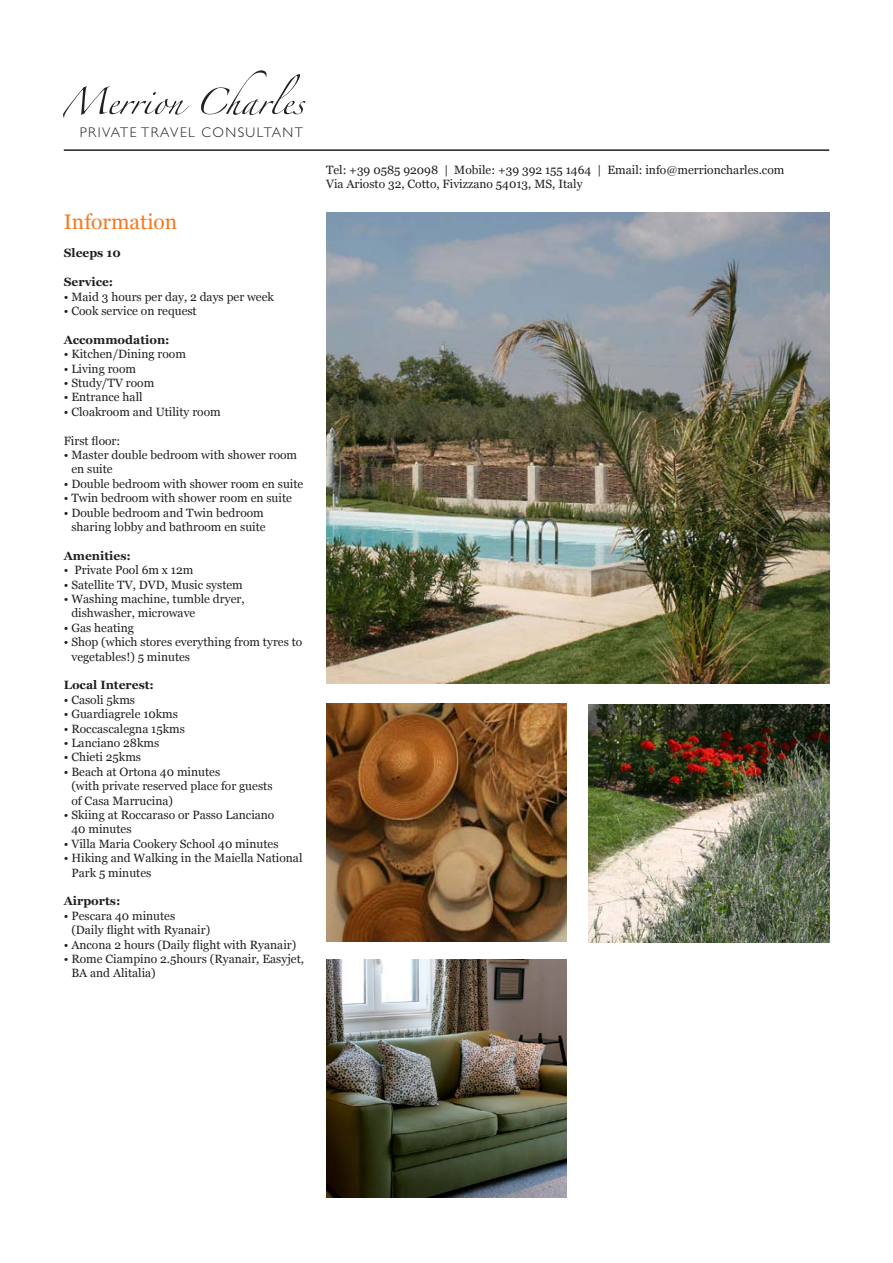
<style>
.page{position:relative;width:893px;height:1263px;background:#fff}
.page>*{position:absolute;margin:0;border:0;box-sizing:border-box;transform-origin:0 0}
.Orange_heading{font:21px "Georgia";color:#f47921}
.t1{font:300 14.1px "Gill Sans";letter-spacing:.1em;color:#231f20}
.Info_bullets{font:12px/14.4px "Georgia";color:#231f20}
.sub_heads{font:700 12px "Georgia";color:#231f20}
</style>
<div class="page">
<svg style="left:63px;top:86px;width:126px;height:32px"></svg>
<svg style="left:201px;top:70px;width:104px;height:45px"></svg>
<hr style="left:64px;top:149px;width:765px;height:2px;background:#231f20">
<img style="left:326px;top:213px;width:503px;height:471px">
<img style="left:326px;top:704px;width:241px;height:238px">
<img style="left:326px;top:959px;width:241px;height:239px">
<img style="left:588px;top:704px;width:241px;height:238px">
<p class="t1" style="left:80px;top:124px;width:225px">PRIVATE TRAVEL CONSULTANT</p>
<p class="Orange_heading" style="left:64px;top:206px;width:115px">Information</p>
<p class="sub_heads" style="left:64px;top:244px;width:59px">Sleeps 10</p>
<p class="sub_heads" style="left:64px;top:273px;width:51px">Service:</p>
<p class="Info_bullets" style="left:64px;top:289px;width:212px">• Maid 3 hours per day, 2 days per week</p>
<p class="Info_bullets" style="left:64px;top:303px;width:134px">• Cook service on request</p>
<p class="sub_heads" style="left:64px;top:330px;width:107px">Accommodation:</p>
<p class="Info_bullets" style="left:64px;top:346px;width:124px">• Kitchen/Dining room</p>
<p class="Info_bullets" style="left:64px;top:361px;width:74px">• Living room</p>
<p class="Info_bullets" style="left:64px;top:375px;width:92px">• Study/TV room</p>
<p class="Info_bullets" style="left:64px;top:389px;width:80px">• Entrance hall</p>
<p class="Info_bullets" style="left:64px;top:404px;width:158px">• Cloakroom and Utility room</p>
<p class="Info_bullets" style="left:64px;top:433px;width:58px">First floor:</p>
<p class="Info_bullets" style="left:71px;top:447px;width:227px;text-indent:-8px">• Master double bedroom with shower room en suite</p>
<p class="Info_bullets" style="left:64px;top:476px;width:241px">• Double bedroom with shower room en suite</p>
<p class="Info_bullets" style="left:64px;top:490px;width:230px">• Twin bedroom with shower room en suite</p>
<p class="Info_bullets" style="left:64px;top:505px;width:203px;text-align:right">• Double bedroom and Twin bedroom sharing lobby and bathroom en suite</p>
<p class="sub_heads" style="left:64px;top:546px;width:69px">Amenities:</p>
<p class="Info_bullets" style="left:64px;top:562px;width:131px">• Private Pool 6m x 12m</p>
<p class="Info_bullets" style="left:64px;top:577px;width:181px">• Satellite TV, DVD, Music system</p>
<p class="Info_bullets" style="left:71px;top:591px;width:175px;text-indent:-8px">• Washing machine, tumble dryer, dishwasher, microwave</p>
<p class="Info_bullets" style="left:64px;top:620px;width:72px">• Gas heating</p>
<p class="Info_bullets" style="left:71px;top:634px;width:232px;text-indent:-8px">• Shop (which stores everything from tyres to vegetables!) 5 minutes</p>
<p class="sub_heads" style="left:64px;top:676px;width:92px">Local Interest:</p>
<p class="Info_bullets" style="left:64px;top:692px;width:73px">• Casoli 5kms</p>
<p class="Info_bullets" style="left:64px;top:706px;width:116px">• Guardiagrele 10kms</p>
<p class="Info_bullets" style="left:64px;top:721px;width:123px">• Roccascalegna 15kms</p>
<p class="Info_bullets" style="left:64px;top:735px;width:97px">• Lanciano 28kms</p>
<p class="Info_bullets" style="left:64px;top:749px;width:79px">• Chieti 25kms</p>
<p class="Info_bullets" style="left:71px;top:764px;width:203px;text-indent:-8px">• Beach at Ortona 40 minutes<br>(with private reserved place for guests of Casa Marrucina)</p>
<p class="Info_bullets" style="left:71px;top:807px;width:205px;text-indent:-8px">• Skiing at Roccaraso or Passo Lanciano<br>40 minutes</p>
<p class="Info_bullets" style="left:64px;top:836px;width:216px">• Villa Maria Cookery School 40 minutes</p>
<p class="Info_bullets" style="left:71px;top:850px;width:233px;text-indent:-8px">• Hiking and Walking in the Maiella National<br>Park 5 minutes</p>
<p class="sub_heads" style="left:64px;top:892px;width:58px">Airports:</p>
<p class="Info_bullets" style="left:71px;top:908px;width:140px;text-indent:-8px">• Pescara 40 minutes (Daily flight with Ryanair)</p>
<p class="Info_bullets" style="left:64px;top:937px;width:234px">• Ancona 2 hours (Daily flight with Ryanair)</p>
<p class="Info_bullets" style="left:71px;top:951px;width:234px;text-indent:-8px">• Rome Ciampino 2.5hours (Ryanair, Easyjet,<br>BA and Alitalia)</p>
<p class="Info_bullets" style="left:326px;top:162px;width:460px">Tel: +39 0585 92098 | Mobile: +39 392 155 1464 | Email: info@merrioncharles.com</p>
<p class="Info_bullets" style="left:326px;top:176px;width:258px">Via Ariosto 32, Cotto, Fivizzano 54013, MS, Italy</p>
</div>
